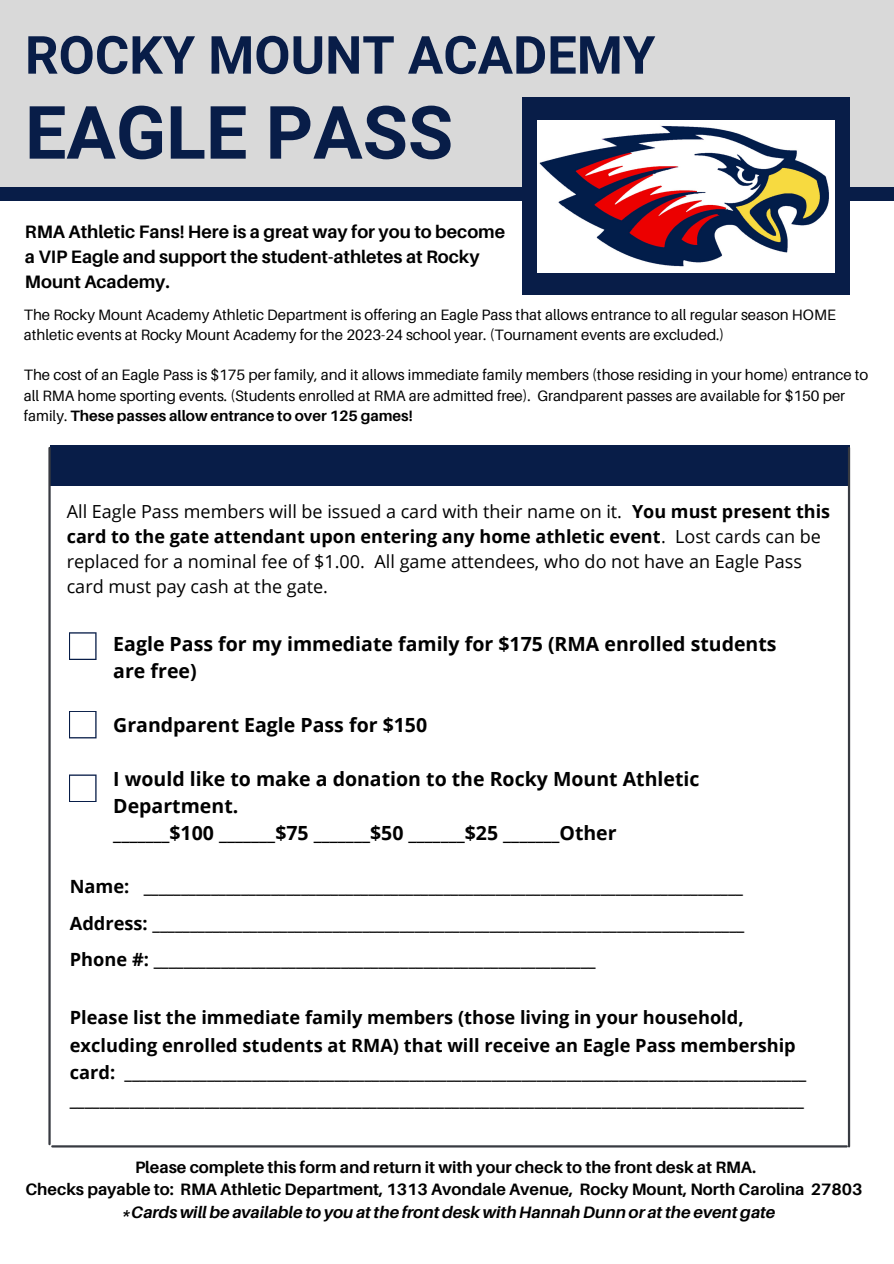
<style>
.page{position:relative;width:894px;height:1264px;background:#fff}
.page>*{position:absolute;margin:0;border:0;box-sizing:border-box;transform-origin:0 0}
.t1{font:700 73.5px "Roboto";color:#081d48}
.t2{font:700 52.5px "Roboto";color:#081d48}
.t3{font:700 19.5px/27px "Open Sans";color:#000}
.t4{font:700 18.15px/27.3px "Open Sans";color:#000}
.t5{font:18px/24.8px "Open Sans";color:#000}
.t6{font:700 18px/24.8px "Aileron";color:#000}
.t7{font:700 16.5px "Aileron";color:#000}
.t8{font:italic 700 16.5px "Aileron";color:#000}
.t9{font:15px/20.2px "Aileron";color:#000}
.s1{font-weight:700}
</style>
<div class="page">
<div style="left:0;top:0;width:893px;height:196px;background:#d9d9d9"></div>
<div style="left:0;top:187px;width:893px;height:14px;background:#081d48"></div>
<div style="left:522px;top:98px;width:327px;height:197px;background:#081d48"></div>
<div style="left:51px;top:445px;width:798px;height:40px;background:#081d48"></div>
<svg style="left:69px;top:632px;width:27px;height:28px"></svg>
<hr style="left:48px;top:448px;width:3px;height:696px;background:#383b42">
<hr style="left:847px;top:448px;width:2px;height:698px;background:#383b42">
<img style="left:537px;top:121px;width:297px;height:152px">
<svg style="left:69px;top:711px;width:27px;height:27px"></svg>
<svg style="left:69px;top:774px;width:27px;height:28px"></svg>
<hr style="left:52px;top:1145px;width:794px;height:2px;background:#383b42">
<p class="t2" style="left:25px;top:25px;width:631px">ROCKY MOUNT ACADEMY</p>
<p class="t1" style="left:25px;top:90px;width:429px">EAGLE PASS</p>
<p class="t6" style="left:25px;top:219px;width:481px">RMA Athletic Fans! Here is a great way for you to become a VIP Eagle and support the student-athletes at Rocky<br>Mount Academy.</p>
<p class="t9" style="left:24px;top:304px;width:813px">The Rocky Mount Academy Athletic Department is offering an Eagle Pass that allows entrance to all regular season HOME athletic events at Rocky Mount Academy for the 2023-24 school year. (Tournament events are excluded.)</p>
<p class="t9" style="left:24px;top:365px;width:845px">The cost of an Eagle Pass is $175 per family, and it allows immediate family members (those residing in your home) entrance to all RMA home sporting events. (Students enrolled at RMA are admitted free). Grandparent passes are available for $150 per family. <span class="s1">These passes allow entrance to over 125 games!</span></p>
<p class="t5" style="left:67px;top:499px;width:764px">All Eagle Pass members will be issued a card with their name on it. <span class="s1">You must present this card to the gate attendant upon entering any home athletic event</span>. Lost cards can be replaced for a nominal fee of $1.00. All game attendees, who do not have an Eagle Pass card must pay cash at the gate.</p>
<p class="t3" style="left:113px;top:629px;width:664px">Eagle Pass for my immediate family for $175 (RMA enrolled students are free)</p>
<p class="t3" style="left:113px;top:710px;width:315px">Grandparent Eagle Pass for $150</p>
<p class="t3" style="left:113px;top:764px;width:587px">I would like to make a donation to the Rocky Mount Athletic<br>Department.</p>
<p class="t3" style="left:113px;top:818px;width:505px">_______$100 _______$75 _______$50 _______$25 _______Other</p>
<p class="t4" style="left:70px;top:872px;width:674px">Name: ________________________________________________________________________________</p>
<p class="t4" style="left:70px;top:908px;width:676px">Address: _______________________________________________________________________________</p>
<p class="t4" style="left:70px;top:945px;width:527px">Phone #: ___________________________________________________________</p>
<p class="t4" style="left:70px;top:1003px;width:737px">Please list the immediate family members (those living in your household, excluding enrolled students at RMA) that will receive an Eagle Pass membership card: ___________________________________________________________________________________________</p>
<p class="t4" style="left:70px;top:1085px;width:735px">__________________________________________________________________________________________________</p>
<p class="t7" style="left:135px;top:1156px;width:622px">Please complete this form and return it with your check to the front desk at RMA.</p>
<p class="t7" style="left:25px;top:1179px;width:838px">Checks payable to: RMA Athletic Department, 1313 Avondale Avenue, Rocky Mount, North Carolina 27803</p>
<p class="t8" style="left:122px;top:1201px;width:655px">*Cards will be available to you at the front desk with Hannah Dunn or at the event gate</p>
</div>
